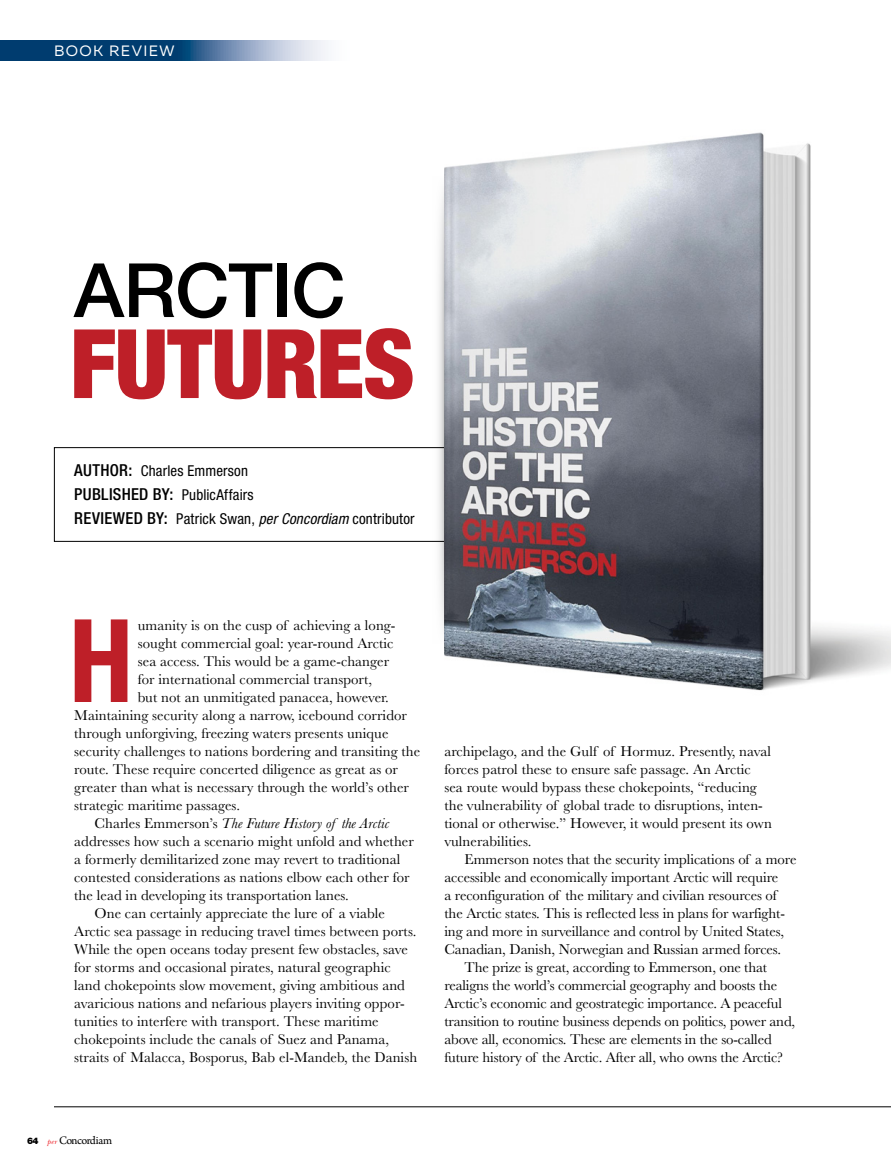
<style>
.page{position:relative;width:891px;height:1161px;background:#fff}
.page>*{position:absolute;margin:0;border:0;box-sizing:border-box;transform-origin:0 0}
.t1{font:700 condensed 115.65px "Helvetica Neue LT Std";color:#be1f28}
.t2{font:900 condensed 96px "Helvetica Neue LT Std";letter-spacing:-.015em;color:#be1f28}
.t3{font:500 75px "Helvetica Neue LT Std";letter-spacing:-.015em;color:#000}
.t4{font:condensed 15px/24px "Helvetica Neue LT Std";letter-spacing:.015em;color:#000}
.t5{font:15px "Muller";letter-spacing:.09em;color:#fff}
.t6{font:14.85px/18px "Baskerville";letter-spacing:.005em;color:#000}
.t7{font:italic 14.85px "Baskerville";letter-spacing:.005em;color:#000}
.t8{font:12px "Arno Pro";letter-spacing:-.05em;color:#000}
.s1{font-weight:500;font-size:16.5px}
.s2{font-style:italic}
.s3{font-style:normal}
.s4{font-family:"Helvetica Neue LT Std";font-weight:900;font-size:9px}
.s5{font-family:"New Baskerville Std";font-style:italic;font-size:7.5px;color:#ed1d24}
</style>
<div class="page">
<div style="left:54px;top:447px;width:540px;height:95px;border:1px solid #000"></div>
<svg style="left:0;top:40px;width:328px;height:21px;background:#416d95"></svg>
<hr style="left:54px;top:1107px;width:837px;height:1px;background:#000">
<svg style="left:398px;top:168px;width:47px;height:487px"></svg>
<img style="left:445px;top:132px;width:446px;height:559px">
<p class="t5" style="left:54px;top:41px;width:122px">BOOK REVIEW</p>
<h3 class="t3" style="left:74px;top:246px;width:273px">ARCTIC</h3>
<h2 class="t2" style="left:70px;top:305px;width:346px">FUTURES</h2>
<p class="t4" style="left:74px;top:458px;width:342px"><span class="s1">AUTHOR:</span> Charles Emmerson<br><span class="s1">PUBLISHED BY:</span> PublicAffairs<br><span class="s1">REVIEWED BY:</span> Patrick Swan, <span class="s2">per Concordiam</span> contributor</p>
<h1 class="t1" style="left:69px;top:591px;width:66px">H</h1>
<p class="t6" style="left:138px;top:616px;width:259px">umanity is on the cusp of achieving a long-</p>
<p class="t6" style="left:138px;top:634px;width:257px">sought commercial goal: year-round Arctic</p>
<p class="t6" style="left:138px;top:652px;width:253px">sea access. This would be a game-changer</p>
<p class="t6" style="left:138px;top:670px;width:236px">for international commercial transport,</p>
<p class="t6" style="left:138px;top:688px;width:253px">but not an unmitigated panacea, however.</p>
<p class="t6" style="left:74px;top:706px;width:334px">Maintaining security along a narrow, icebound corridor</p>
<p class="t6" style="left:74px;top:724px;width:316px">through unforgiving, freezing waters presents unique</p>
<p class="t6" style="left:74px;top:742px;width:348px">security challenges to nations bordering and transiting the</p>
<p class="t6" style="left:74px;top:760px;width:325px">route. These require concerted diligence as great as or</p>
<p class="t6" style="left:74px;top:778px;width:336px">greater than what is necessary through the world’s other</p>
<p class="t6" style="left:74px;top:796px;width:167px">strategic maritime passages.</p>
<p class="t7" style="left:95px;top:813px;width:297px"><span class="s3">Charles Emmerson’s</span> The Future History of the Arctic</p>
<p class="t6" style="left:74px;top:832px;width:341px">addresses how such a scenario might unfold and whether</p>
<p class="t6" style="left:74px;top:850px;width:328px">a formerly demilitarized zone may revert to traditional</p>
<p class="t6" style="left:74px;top:868px;width:337px">contested considerations as nations elbow each other for</p>
<p class="t6" style="left:74px;top:886px;width:276px">the lead in developing its transportation lanes.</p>
<p class="t6" style="left:95px;top:904px;width:292px">One can certainly appreciate the lure of a viable</p>
<p class="t6" style="left:74px;top:922px;width:344px">Arctic sea passage in reducing travel times between ports.</p>
<p class="t6" style="left:74px;top:940px;width:335px">While the open oceans today present few obstacles, save</p>
<p class="t6" style="left:74px;top:958px;width:318px">for storms and occasional pirates, natural geographic</p>
<p class="t6" style="left:74px;top:976px;width:332px">land chokepoints slow movement, giving ambitious and</p>
<p class="t6" style="left:74px;top:994px;width:332px">avaricious nations and nefarious players inviting oppor-</p>
<p class="t6" style="left:74px;top:1012px;width:306px">tunities to interfere with transport. These maritime</p>
<p class="t6" style="left:74px;top:1030px;width:316px">chokepoints include the canals of Suez and Panama,</p>
<p class="t6" style="left:74px;top:1048px;width:344px">straits of Malacca, Bosporus, Bab el-Mandeb, the Danish</p>
<p class="t6" style="left:444px;top:742px;width:329px">archipelago, and the Gulf of Hormuz. Presently, naval forces patrol these to ensure safe passage. An Arctic sea route would bypass these chokepoints, “reducing the vulnerability of global trade to disruptions, inten&shy;tional or otherwise.” However, it would present its own vulnerabilities.</p>
<p class="t6" style="left:465px;top:850px;width:333px">Emmerson notes that the security implications of a more</p>
<p class="t6" style="left:444px;top:868px;width:336px">accessible and economically important Arctic will require</p>
<p class="t6" style="left:444px;top:886px;width:334px">a reconfiguration of the military and civilian resources of</p>
<p class="t6" style="left:444px;top:904px;width:342px">the Arctic states. This is reflected less in plans for warfight-</p>
<p class="t6" style="left:444px;top:922px;width:341px">ing and more in surveillance and control by United States,</p>
<p class="t6" style="left:444px;top:940px;width:338px">Canadian, Danish, Norwegian and Russian armed forces.</p>
<p class="t6" style="left:465px;top:958px;width:304px">The prize is great, according to Emmerson, one that</p>
<p class="t6" style="left:444px;top:976px;width:334px">realigns the world’s commercial geography and boosts the</p>
<p class="t6" style="left:444px;top:994px;width:339px">Arctic’s economic and geostrategic importance. A peaceful</p>
<p class="t6" style="left:444px;top:1012px;width:352px">transition to routine business depends on politics, power and,</p>
<p class="t6" style="left:444px;top:1030px;width:329px">above all, economics. These are elements in the so-called</p>
<p class="t6" style="left:444px;top:1048px;width:340px">future history of the Arctic. After all, who owns the Arctic?</p>
<p class="t8" style="left:27px;top:1134px;width:87px"><span class="s4">64</span> <span class="s5">per</span> Concordiam</p>
</div>
